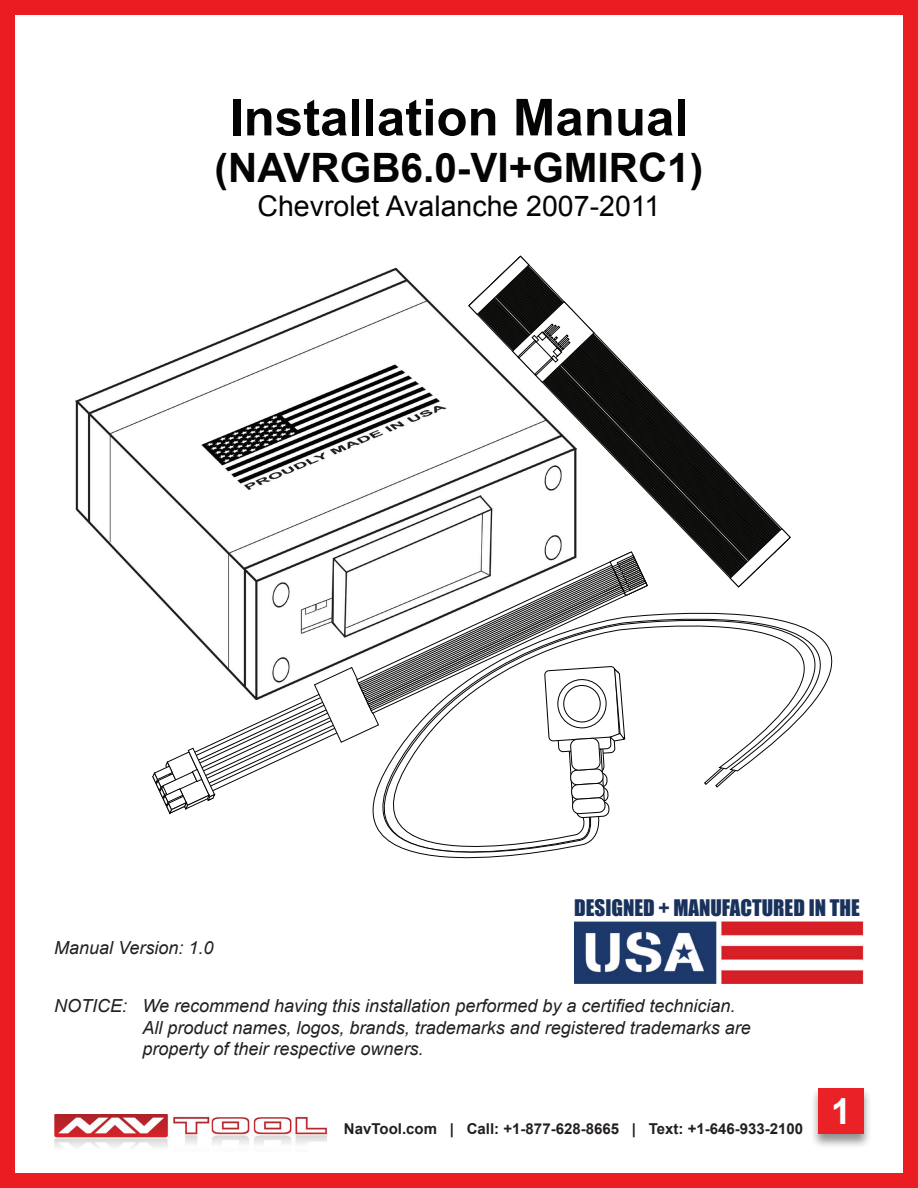
<style>
.page{position:relative;width:918px;height:1188px;background:#fff}
.page>*{position:absolute;margin:0;border:0;box-sizing:border-box;transform-origin:0 0}
.t1{font:700 51px "Arial";color:#040503}
.t2{font:700 40.5px "Arial";color:#040503}
.t3{font:700 36px "Arial";color:#fff}
.t4{font:28.5px "Arial";color:#040503}
.t5{font:21px "Impact";color:#19325c}
.t6{font:italic 18px "Arial";color:#231f20}
.t7{font:700 15px "Arial";color:#231f20}
</style>
<div class="page">
<img style="left:54px;top:1114px;width:274px;height:34px">
<div style="left:810px;top:1087px;width:62px;height:62px;background:#231f20;opacity:.5"></div>
<div style="left:818px;top:1088px;width:46px;height:46px;background:#ea2127"></div>
<div style="left:0;top:0;width:918px;height:1188px;border:15px solid #eb1d23"></div>
<img style="left:574px;top:922px;width:289px;height:62px">
<img style="left:75px;top:267px;width:393px;height:324px">
<svg style="left:373px;top:612px;width:460px;height:247px"></svg>
<svg style="left:181px;top:342px;width:219px;height:107px"></svg>
<svg style="left:152px;top:552px;width:496px;height:266px"></svg>
<svg style="left:470px;top:447px;width:260px;height:139px"></svg>
<svg style="left:481px;top:444px;width:249px;height:131px"></svg>
<svg style="left:491px;top:332px;width:271px;height:233px"></svg>
<svg style="left:730px;top:528px;width:61px;height:60px"></svg>
<svg style="left:468px;top:256px;width:126px;height:127px"></svg>
<p class="t1" style="left:229px;top:84px;width:461px">Installation Manual</p>
<p class="t2" style="left:215px;top:141px;width:490px">(NAVRGB6.0-VI+GMIRC1)</p>
<p class="t4" style="left:258px;top:187px;width:404px">Chevrolet Avalanche 2007-2011</p>
<p class="t6" style="left:54px;top:936px;width:161px">Manual Version: 1.0</p>
<p class="t5" style="left:574px;top:892px;width:287px">DESIGNED + MANUFACTURED IN THE</p>
<p class="t6" style="left:54px;top:994px;width:75px">NOTICE:</p>
<p class="t6" style="left:143px;top:994px;width:594px">We recommend having this installation performed by a certified technician.</p>
<p class="t6" style="left:143px;top:1016px;width:610px">All product names, logos, brands, trademarks and registered trademarks are</p>
<p class="t6" style="left:143px;top:1037px;width:283px">property of their respective owners.</p>
<p class="t7" style="left:344px;top:1119px;width:461px">NavTool.com | Call: +1-877-628-8665 | Text: +1-646-933-2100</p>
<h3 class="t3" style="left:831px;top:1088px;width:22px">1</h3>
</div>
